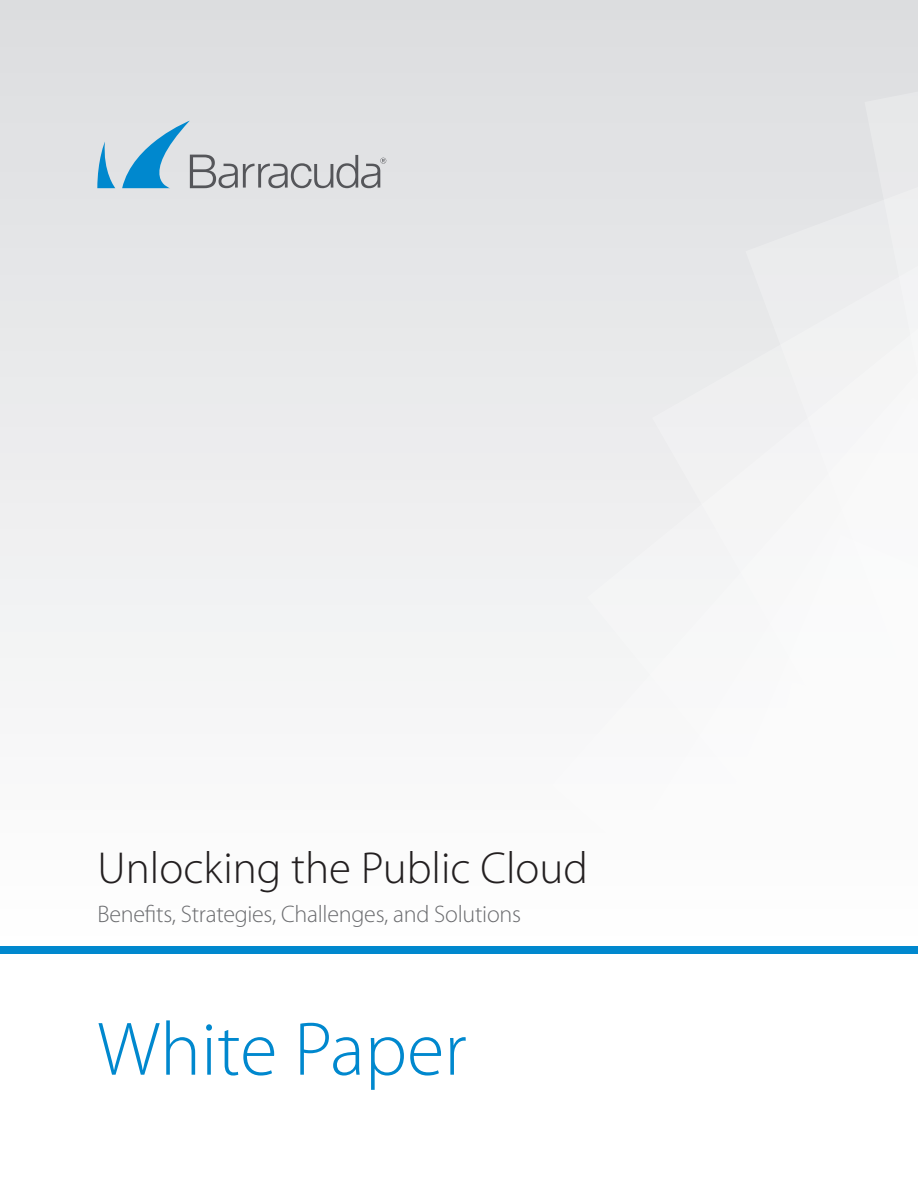
<style>
.page{position:relative;width:918px;height:1188px;background:#fff}
.page>*{position:absolute;margin:0;border:0;box-sizing:border-box;transform-origin:0 0}
.t1{font:300 76.5px "Myriad Pro";color:#0088ce}
.WP_Title{font:300 45px "Myriad Pro";color:#231f20}
.WP_Subtitle{font:300 24px "Myriad Pro";letter-spacing:-.01em;color:#6c6d70}
</style>
<div class="page">
<div style="left:0;top:0;width:918px;height:950px;background:linear-gradient(to bottom,#dddddf,#fcfefe)"></div>
<svg style="left:552px;top:273px;width:35px;height:674px;fill:#f2f3f4"></svg>
<svg style="left:587px;top:166px;width:65px;height:781px;fill:#f0f1f2"></svg>
<svg style="left:652px;top:78px;width:93px;height:869px;fill:#f2f2f3"></svg>
<svg style="left:745px;top:12px;width:120px;height:935px;fill:#f5f5f6"></svg>
<svg style="left:865px;top:0;width:53px;height:947px"></svg>
<div style="left:0;top:947px;width:918px;height:7px;background:#0088ce"></div>
<svg style="left:97px;top:121px;width:289px;height:67px;background:#bfcdd6"></svg>
<p class="WP_Title" style="left:98px;top:843px;width:492px">Unlocking the Public Cloud</p>
<p class="WP_Subtitle" style="left:98px;top:901px;width:425px">Benefits, Strategies, Challenges, and Solutions</p>
<h1 class="t1" style="left:97px;top:1003px;width:371px">White Paper</h1>
</div>
